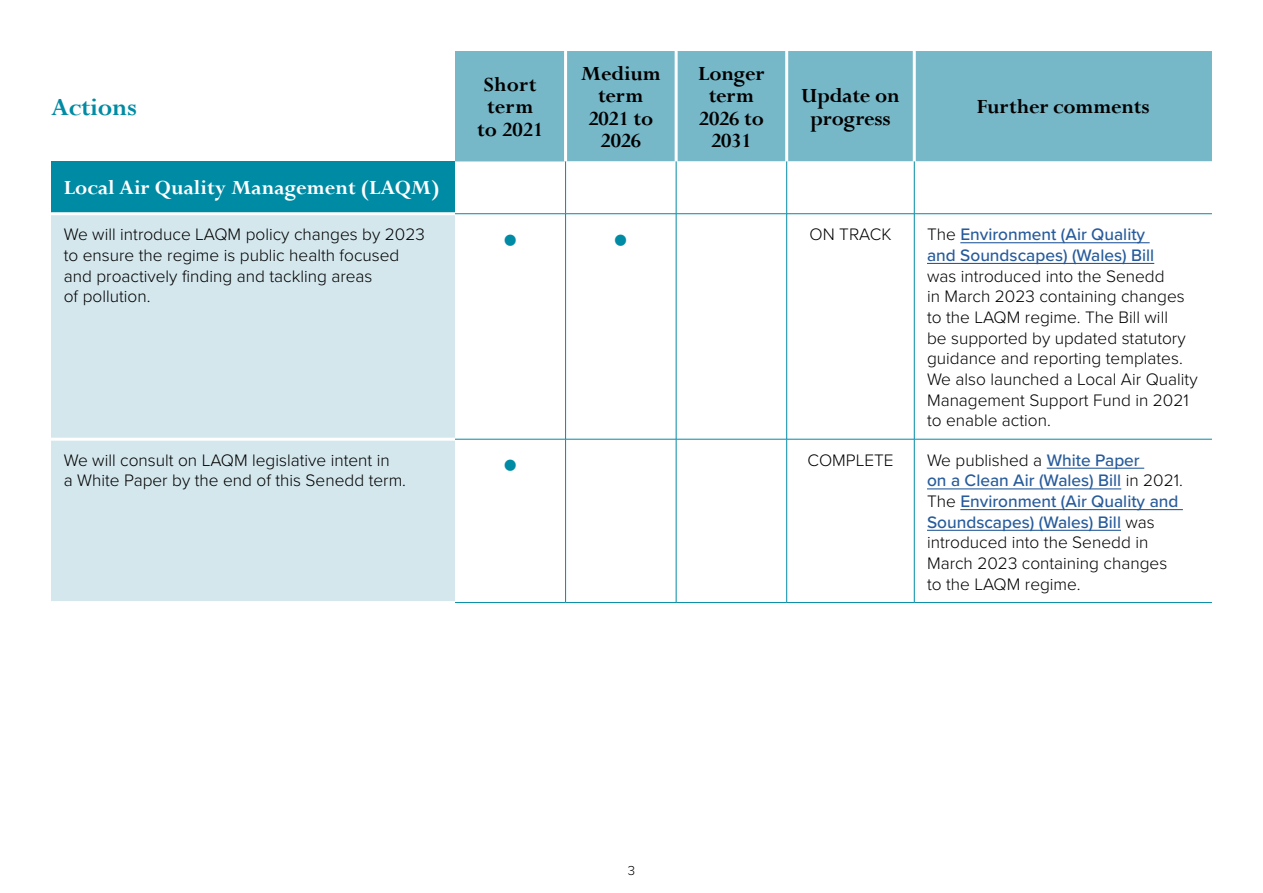
<style>
.page{position:relative;width:1263px;height:893px;background:#fff}
.page>*{position:absolute;margin:0;border:0;box-sizing:border-box;transform-origin:0 0}
.Centred_Dot{font:700 45px "Perpetua";color:#008ba4}
.Action_Heading{font:700 27px "Perpetua";letter-spacing:-.01em;color:#008ba4}
.Table_Headings_Centr{font:700 22.5px/22.5px "Perpetua";letter-spacing:-.01em;color:#000;text-align:center}
.White_Sub_Headings{font:700 22.5px "Perpetua";color:#fff}
.Body_Text{font:700 22.5px/22.5px "Perpetua";color:#000;text-align:center}
.Body_Text-2{font:300 17.25px/20.7px "Proxima Nova";color:#000}
.Body_Text_Centred{font:300 17.25px "Proxima Nova";color:#000}
.t1{font:300 13.5px "Proxima Nova";color:#000}
.s1{font-weight:500;color:#275b9b}
</style>
<div class="page">
<div style="left:455px;top:51px;width:111px;height:110px;background:#76b7c8"></div>
<div style="left:567px;top:51px;width:645px;height:110px;background:#76b7c8"></div>
<div style="left:51px;top:161px;width:404px;height:53px;background:#008ba4"></div>
<svg style="left:455px;top:161px;width:757px;height:441px"></svg>
<div style="left:51px;top:215px;width:404px;height:386px;background:#d4e7ed"></div>
<hr style="left:564px;top:51px;width:3px;height:110px;background:#fff">
<hr style="left:675px;top:51px;width:3px;height:110px;background:#fff">
<hr style="left:785px;top:51px;width:3px;height:110px;background:#fff">
<hr style="left:913px;top:51px;width:3px;height:110px;background:#fff">
<hr style="left:51px;top:212px;width:404px;height:3px;background:#fff">
<hr style="left:51px;top:438px;width:404px;height:3px;background:#fff">
<hr style="left:565px;top:161px;width:1px;height:53px;background:#008ba4">
<hr style="left:676px;top:161px;width:1px;height:53px;background:#008ba4">
<hr style="left:786px;top:161px;width:1px;height:53px;background:#008ba4">
<hr style="left:914px;top:161px;width:1px;height:53px;background:#008ba4">
<hr style="left:455px;top:213px;width:111px;height:1px;background:#008ba4">
<hr style="left:566px;top:213px;width:110px;height:1px;background:#008ba4">
<hr style="left:565px;top:214px;width:1px;height:225px;background:#008ba4">
<hr style="left:676px;top:213px;width:111px;height:1px;background:#008ba4">
<hr style="left:676px;top:214px;width:1px;height:225px;background:#008ba4">
<hr style="left:787px;top:213px;width:127px;height:1px;background:#008ba4">
<hr style="left:786px;top:214px;width:1px;height:225px;background:#008ba4">
<hr style="left:914px;top:213px;width:298px;height:1px;background:#008ba4">
<hr style="left:914px;top:214px;width:1px;height:225px;background:#008ba4">
<hr style="left:455px;top:439px;width:111px;height:1px;background:#008ba4">
<hr style="left:566px;top:439px;width:110px;height:1px;background:#008ba4">
<hr style="left:565px;top:439px;width:1px;height:163px;background:#008ba4">
<hr style="left:676px;top:439px;width:111px;height:1px;background:#008ba4">
<hr style="left:676px;top:439px;width:1px;height:163px;background:#008ba4">
<hr style="left:787px;top:439px;width:127px;height:1px;background:#008ba4">
<hr style="left:786px;top:439px;width:1px;height:163px;background:#008ba4">
<hr style="left:914px;top:439px;width:298px;height:1px;background:#008ba4">
<hr style="left:914px;top:439px;width:1px;height:163px;background:#008ba4">
<hr style="left:455px;top:602px;width:111px;height:1px;background:#008ba4">
<hr style="left:566px;top:602px;width:110px;height:1px;background:#008ba4">
<hr style="left:676px;top:602px;width:111px;height:1px;background:#008ba4">
<hr style="left:787px;top:602px;width:127px;height:1px;background:#008ba4">
<hr style="left:914px;top:602px;width:298px;height:1px;background:#008ba4">
<hr style="left:960px;top:242px;width:190px;height:1px;background:#275b9b">
<hr style="left:927px;top:263px;width:227px;height:1px;background:#275b9b">
<hr style="left:1047px;top:468px;width:97px;height:1px;background:#275b9b">
<hr style="left:927px;top:488px;width:194px;height:1px;background:#275b9b">
<hr style="left:960px;top:509px;width:223px;height:1px;background:#275b9b">
<hr style="left:927px;top:530px;width:194px;height:1px;background:#275b9b">
<p class="Action_Heading" style="left:51px;top:90px;width:87px">Actions</p>
<p class="Body_Text" style="left:477px;top:73px;width:68px">Short term to 2021</p>
<p class="Table_Headings_Centr" style="left:581px;top:61px;width:81px">Medium term<br>2021 to<br>2026</p>
<p class="Table_Headings_Centr" style="left:698px;top:61px;width:68px">Longer term<br>2026 to<br>2031</p>
<p class="Table_Headings_Centr" style="left:801px;top:84px;width:100px">Update on progress</p>
<p class="Table_Headings_Centr" style="left:976px;top:95px;width:175px">Further comments</p>
<p class="White_Sub_Headings" style="left:64px;top:173px;width:377px">Local Air Quality Management (LAQM)</p>
<p class="Body_Text-2" style="left:64px;top:223px;width:362px">We will introduce LAQM policy changes by 2023 to ensure the regime is public health focused and proactively finding and tackling areas<br>of pollution.</p>
<p class="Centred_Dot" style="left:502px;top:213px;width:17px">•</p>
<p class="Centred_Dot" style="left:613px;top:213px;width:17px">•</p>
<p class="Body_Text_Centred" style="left:809px;top:221px;width:83px">ON TRACK</p>
<p class="Body_Text-2" style="left:927px;top:223px;width:272px">The <span class="s1">Environment (Air Quality<br>and Soundscapes) (Wales) Bill<br></span>was introduced into the Senedd<br>in March 2023 containing changes to the LAQM regime. The Bill will<br>be supported by updated statutory guidance and reporting templates.<br>We also launched a Local Air Quality<br>Management Support Fund in 2021 to enable action.</p>
<p class="Body_Text-2" style="left:64px;top:449px;width:344px">We will consult on LAQM legislative intent in<br>a White Paper by the end of this Senedd term.</p>
<p class="Centred_Dot" style="left:502px;top:439px;width:17px">•</p>
<p class="Body_Text_Centred" style="left:807px;top:447px;width:88px">COMPLETE</p>
<p class="Body_Text-2" style="left:927px;top:449px;width:257px">We published a <span class="s1">White Paper<br>on a Clean Air (Wales) Bill</span> in 2021.<br>The <span class="s1">Environment (Air Quality and<br>Soundscapes) (Wales) Bill</span> was introduced into the Senedd in<br>March 2023 containing changes to the LAQM regime.</p>
<p class="t1" style="left:628px;top:860px;width:9px">3</p>
</div>
